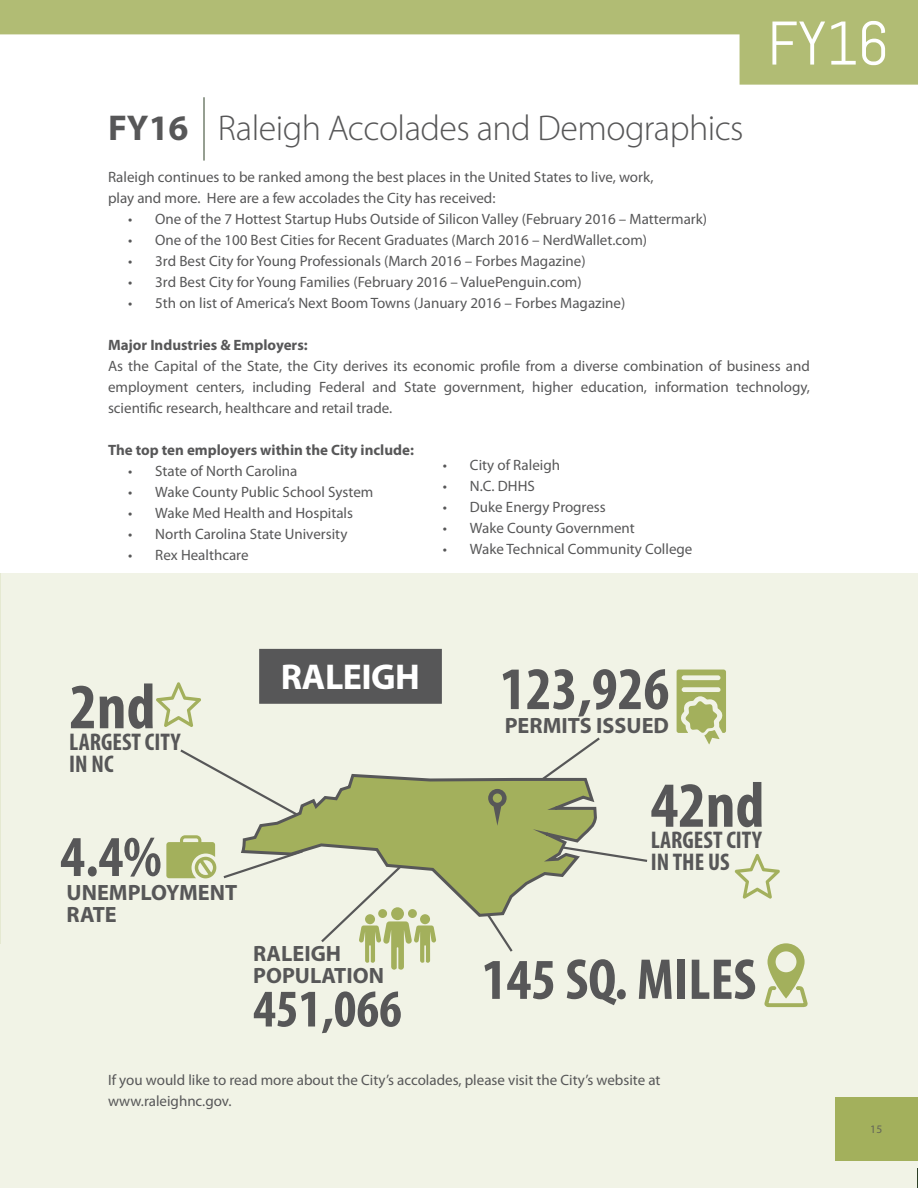
<style>
.page{position:relative;width:918px;height:1188px;background:#fff}
.page>*{position:absolute;margin:0;border:0;box-sizing:border-box;transform-origin:0 0}
.t1{font:700 condensed 64.65px "Myriad Pro";color:#575758}
.t2{font:700 condensed 60.75px "Myriad Pro";color:#575758}
.t3{font:700 condensed 58.2px "Myriad Pro";color:#575758}
.t4{font:700 condensed 53.25px "Myriad Pro";color:#575758}
.t5{font:300 36px "Myriad Pro";letter-spacing:-.015em;color:#575758}
.t6{font:700 36px "Myriad Pro";letter-spacing:-.015em;color:#fff}
.t7{font:700 condensed 24.15px/22.2px "Myriad Pro";color:#575758}
.t8{font:700 22.2px/22.2px "Myriad Pro";color:#575758}
.t9{font:15px/21px "Myriad Pro";color:#575758}
.t10{font:700 15px "Myriad Pro";color:#575758}
.t11{font:11.55px "Myriad Pro";color:#575758}
.s1{font-weight:700}
</style>
<div class="page">
<div style="left:0;top:574px;width:918px;height:614px;background:#f1f3e6"></div>
<hr style="left:204px;top:97px;width:1px;height:64px;background:#2e4026">
<svg style="left:0;top:0;width:918px;height:85px"></svg>
<svg style="left:772px;top:21px;width:113px;height:44px"></svg>
<div style="left:835px;top:1097px;width:83px;height:64px;background:#a3b05c"></div>
<svg style="left:598px;top:852px;width:50px;height:10px"></svg>
<svg style="left:180px;top:749px;width:59px;height:35px"></svg>
<svg style="left:321px;top:918px;width:115px;height:52px"></svg>
<svg style="left:551px;top:737px;width:49px;height:35px"></svg>
<svg style="left:489px;top:918px;width:24px;height:34px"></svg>
<svg style="left:239px;top:772px;width:359px;height:146px"></svg>
<svg style="left:166px;top:835px;width:139px;height:45px"></svg>
<svg style="left:764px;top:943px;width:44px;height:64px"></svg>
<svg style="left:735px;top:854px;width:45px;height:45px"></svg>
<svg style="left:156px;top:682px;width:45px;height:45px"></svg>
<svg style="left:677px;top:670px;width:49px;height:74px"></svg>
<div style="left:259px;top:649px;width:183px;height:55px;background:#575758;border:2px solid #575758"></div>
<svg style="left:488px;top:789px;width:19px;height:37px"></svg>
<h3 class="t5" style="left:108px;top:108px;width:637px"><span class="s1">FY16</span> Raleigh Accolades and Demographics</h3>
<p class="t9" style="left:108px;top:167px;width:547px">Raleigh continues to be ranked among the best places in the United States to live, work, play and more. Here are a few accolades the City has received:</p>
<p class="t9" style="left:128px;top:209px;width:581px">• One of the 7 Hottest Startup Hubs Outside of Silicon Valley (February 2016 – Mattermark)</p>
<p class="t9" style="left:128px;top:230px;width:520px">• One of the 100 Best Cities for Recent Graduates (March 2016 – NerdWallet.com)</p>
<p class="t9" style="left:128px;top:251px;width:459px">• 3rd Best City for Young Professionals (March 2016 – Forbes Magazine)</p>
<p class="t9" style="left:128px;top:272px;width:455px">• 3rd Best City for Young Families (February 2016 – ValuePenguin.com)</p>
<p class="t9" style="left:128px;top:293px;width:499px">• 5th on list of America’s Next Boom Towns (January 2016 – Forbes Magazine)</p>
<p class="t10" style="left:108px;top:337px;width:201px">Major Industries &amp; Employers:</p>
<p class="t9" style="left:108px;top:356px;width:704px;text-align:justify">As the Capital of the State, the City derives its economic profile from a diverse combination of business and employment centers, including Federal and State government, higher education, information technology, scientific research, healthcare and retail trade.</p>
<p class="t10" style="left:108px;top:442px;width:307px">The top ten employers within the City include:</p>
<p class="t9" style="left:128px;top:461px;width:171px">• State of North Carolina</p>
<p class="t9" style="left:128px;top:482px;width:247px">• Wake County Public School System</p>
<p class="t9" style="left:128px;top:503px;width:226px">• Wake Med Health and Hospitals</p>
<p class="t9" style="left:128px;top:524px;width:221px">• North Carolina State University</p>
<p class="t9" style="left:128px;top:545px;width:122px">• Rex Healthcare</p>
<p class="t9" style="left:443px;top:455px;width:119px">• City of Raleigh</p>
<p class="t9" style="left:443px;top:476px;width:93px">• N.C. DHHS</p>
<p class="t9" style="left:443px;top:497px;width:164px">• Duke Energy Progress</p>
<p class="t9" style="left:443px;top:518px;width:193px">• Wake County Government</p>
<p class="t9" style="left:443px;top:539px;width:251px">• Wake Technical Community College</p>
<h1 class="t1" style="left:69px;top:671px;width:88px">2nd</h1>
<h3 class="t7" style="left:69px;top:731px;width:113px">LARGEST CITY<br>IN NC</h3>
<h3 class="t6" style="left:281px;top:657px;width:141px">RALEIGH</h3>
<h3 class="t3" style="left:60px;top:825px;width:103px">4.4%</h3>
<h3 class="t8" style="left:67px;top:882px;width:172px">UNEMPLOYMENT<br>RATE</h3>
<h3 class="t8" style="left:253px;top:942px;width:132px">RALEIGH<br>POPULATION</h3>
<h3 class="t4" style="left:253px;top:979px;width:150px">451,066</h3>
<h2 class="t2" style="left:500px;top:655px;width:171px">123,926</h2>
<h3 class="t8" style="left:505px;top:714px;width:166px">PERMITS ISSUED</h3>
<h1 class="t1" style="left:651px;top:770px;width:115px">42nd</h1>
<h3 class="t7" style="left:651px;top:829px;width:113px">LARGEST CITY<br>IN THE US</h3>
<h3 class="t3" style="left:482px;top:947px;width:276px">145 SQ. MILES</h3>
<p class="t9" style="left:108px;top:1070px;width:554px">If you would like to read more about the City’s accolades, please visit the City’s website at www.raleighnc.gov.</p>
<p class="t11" style="left:871px;top:1123px;width:13px">15</p>
</div>
